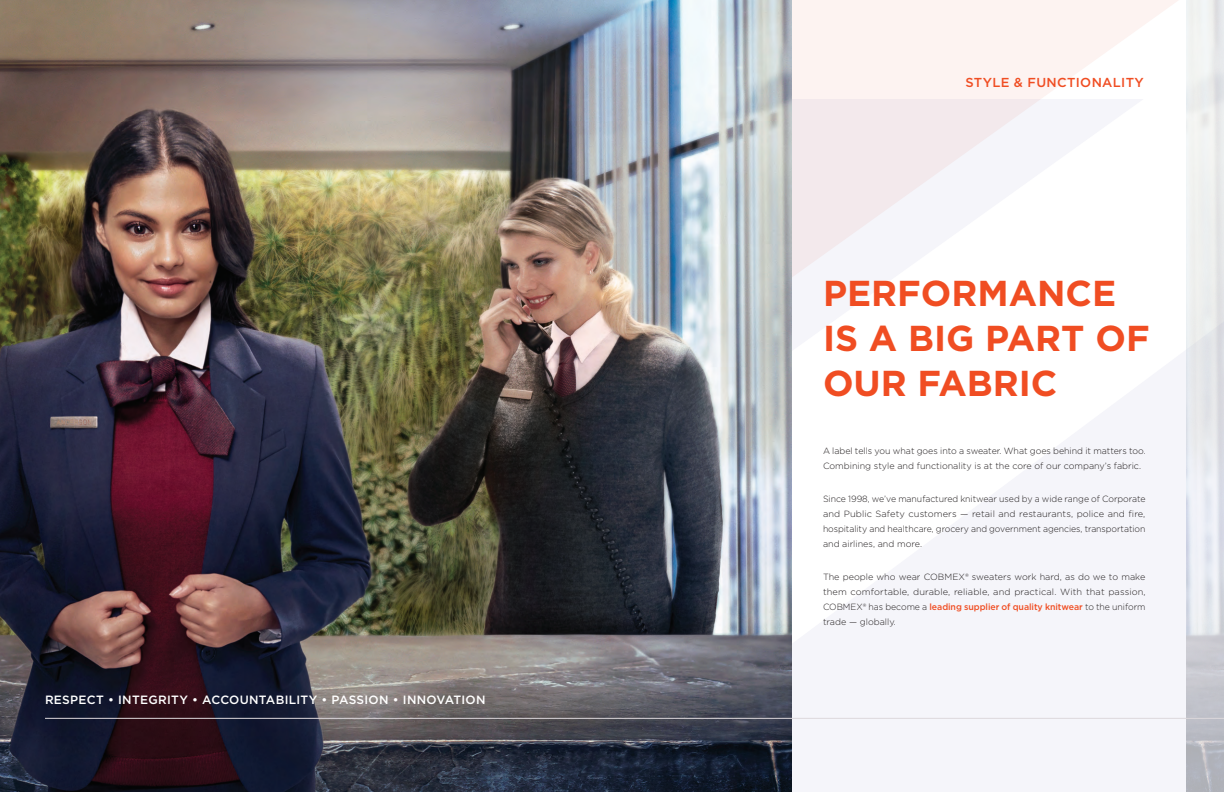
<style>
.page{position:relative;width:1224px;height:792px;background:#fff}
.page>*{position:absolute;margin:0;border:0;box-sizing:border-box;transform-origin:0 0}
.t1{font:700 36px/45px "Gotham";color:#f04d22}
.subhead1{font:500 13px "Gotham";letter-spacing:.025em;color:#f04d22}
.subhead1-2{font:500 12px "Gotham";letter-spacing:.025em;color:#fff}
.bodycopy{font:300 9px/15px "Gotham";color:#231f20;text-align:justify}
.s1{font-weight:500;color:#f04d22}
</style>
<div class="page">
<svg style="left:792px;top:0;width:386px;height:99px;fill:#fdf3f1"></svg>
<svg style="left:792px;top:99px;width:249px;height:179px"></svg>
<img style="left:0;top:0;width:792px;height:792px">
<img style="left:1187px;top:0;width:37px;height:792px">
<hr style="left:45px;top:718px;width:1179px;height:1px;background:#ddd8dc">
<p class="subhead1-2" style="left:45px;top:692px;width:442px">RESPECT • INTEGRITY • ACCOUNTABILITY • PASSION • INNOVATION</p>
<p class="subhead1" style="left:966px;top:74px;width:180px">STYLE &amp; FUNCTIONALITY</p>
<p class="t1" style="left:823px;top:271px;width:328px">PERFORMANCE<br>IS A BIG PART OF<br>OUR FABRIC</p>
<p class="bodycopy" style="left:823px;top:443px;width:324px">A label tells you what goes into a sweater. What goes behind it matters too.<br>Combining style and functionality is at the core of our company’s fabric.</p>
<p class="bodycopy" style="left:823px;top:491px;width:324px">Since 1998, we’ve manufactured knitwear used by a wide range of Corporate and Public Safety customers — retail and restaurants, police and fire, hospitality and healthcare, grocery and government agencies, transportation and airlines, and more.</p>
<p class="bodycopy" style="left:823px;top:569px;width:324px">The people who wear COBMEX® sweaters work hard, as do we to make them comfortable, durable, reliable, and practical. With that passion, COBMEX® has become a <span class="s1">leading supplier of quality knitwear</span> to the uniform trade — globally.</p>
</div>
